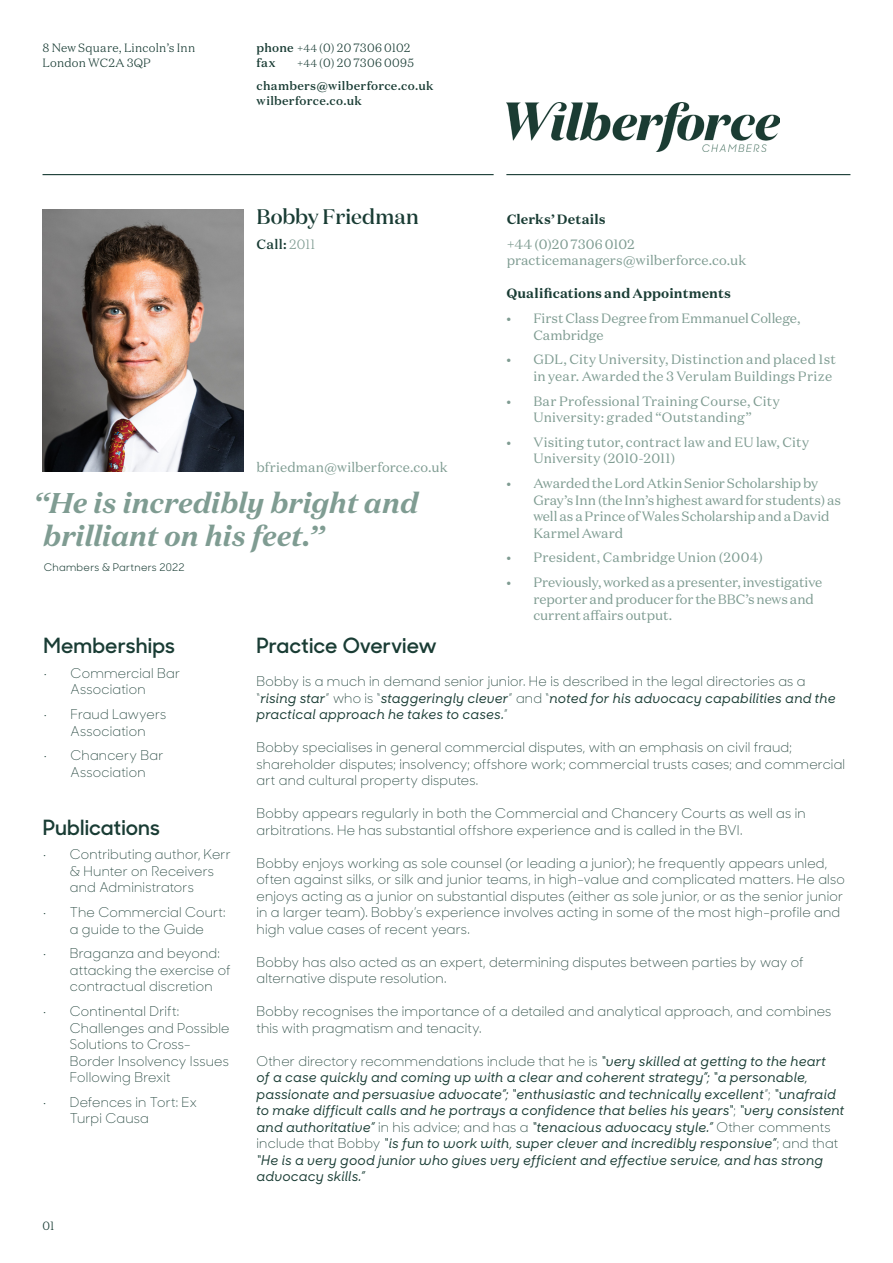
<style>
.page{position:relative;width:893px;height:1263px;background:#fff}
.page>*{position:absolute;margin:0;border:0;box-sizing:border-box;transform-origin:0 0}
.QUOTE{font:italic 700 28.5px/33px "Domaine Text";letter-spacing:-.01em;color:#7f9c92}
.t1{font:600 21px "Sharp Sans No 1";letter-spacing:.005em;color:#193c34}
.NAME{font:500 21px "Domaine Display";color:#193c34}
.BODY_BULLETS_GREEN{font:300 13.5px/16.5px "Sharp Sans No 1";letter-spacing:.015em;color:#193c34}
.BODY_BULLETS_GREEN-2{font:italic 500 13.5px/16.5px "Sharp Sans No 1";letter-spacing:.01em;color:#193c34}
.t2{font:13.5px/16.5px "Domaine Text";letter-spacing:.005em;color:#7f9c92}
.QUALS{font:700 13.5px "Domaine Text";letter-spacing:.005em;color:#193c34}
.CLERKS{font:700 13.5px "Domaine Text";letter-spacing:.005em;color:#193c34}
.t3{font:500 13.5px "Domaine Text";color:#193c34}
.t4{font:300 12px/15px "Domaine Text";letter-spacing:.02em;color:#193c34}
.t5{font:500 12px/15px "Domaine Text";letter-spacing:.025em;color:#193c34}
.QUOTE-2{font:10.5px "Sharp Sans No 1";letter-spacing:.025em;color:#193c34}
.s1{font-weight:500}
.s2{font-size:10.5px}
.s3{font-weight:300;color:#7f9c92}
.s4{font-weight:300;font-style:normal}
</style>
<div class="page">
<hr style="left:506px;top:174px;width:344px;height:1px;background:#193c34">
<hr style="left:43px;top:174px;width:451px;height:1px;background:#193c34">
<img style="left:506px;top:103px;width:273px;height:49px">
<img style="left:43px;top:209px;width:201px;height:263px">
<p class="t4" style="left:43px;top:40px;width:154px">8 New Square, Lincoln’s Inn<br>London WC2A 3QP</p>
<p class="t4" style="left:257px;top:40px;width:155px"><span class="s1">phone</span> <span class="s2">+44</span> (0) 20 7306 0102 <span class="s1">fax</span></p>
<p class="t4" style="left:297px;top:55px;width:118px"><span class="s2">+44</span> (0) 20 7306 0095</p>
<p class="t5" style="left:257px;top:79px;width:178px">chambers@wilberforce.co.uk wilberforce.co.uk</p>
<p class="NAME" style="left:256px;top:203px;width:164px">Bobby Friedman</p>
<p class="t3" style="left:256px;top:235px;width:61px">Call: <span class="s3">2011</span></p>
<p class="t2" style="left:256px;top:458px;width:193px">bfriedman@wilberforce.co.uk</p>
<p class="QUOTE" style="left:43px;top:486px;width:377px;text-indent:-9px">“He is incredibly bright and brilliant on his feet.”</p>
<p class="QUOTE-2" style="left:44px;top:559px;width:142px">Chambers &amp; Partners 2022</p>
<p class="CLERKS" style="left:507px;top:210px;width:101px">Clerks’ Details</p>
<p class="t2" style="left:507px;top:236px;width:241px">+44 (0)20 7306 0102 practicemanagers@wilberforce.co.uk</p>
<p class="QUALS" style="left:506px;top:285px;width:226px">Qualifications and Appointments</p>
<p class="t2" style="left:533px;top:310px;width:269px;text-indent:-27px">• First Class Degree from Emmanuel College,<br>Cambridge</p>
<p class="t2" style="left:506px;top:351px;width:331px;text-align:right">• GDL, City University, Distinction and placed 1st in year. Awarded the 3 Verulam Buildings Prize</p>
<p class="t2" style="left:506px;top:392px;width:275px;text-align:center">• Bar Professional Training Course, City<br>University: graded “Outstanding”</p>
<p class="t2" style="left:533px;top:434px;width:277px;text-indent:-27px">• Visiting tutor, contract law and EU law, City<br>University (2010-2011)</p>
<p class="t2" style="left:533px;top:475px;width:309px;text-indent:-27px">• Awarded the Lord Atkin Senior Scholarship by Gray’s Inn (the Inn’s highest award for students) as well as a Prince of Wales Scholarship and a David Karmel Award</p>
<p class="t2" style="left:506px;top:549px;width:258px">• President, Cambridge Union (2004)</p>
<p class="t2" style="left:533px;top:574px;width:290px;text-indent:-27px">• Previously, worked as a presenter, investigative reporter and producer for the BBC’s news and current affairs output.</p>
<p class="t1" style="left:44px;top:630px;width:133px">Memberships</p>
<p class="BODY_BULLETS_GREEN" style="left:44px;top:664px;width:138px;text-align:center">• Commercial Bar<br>Association</p>
<p class="BODY_BULLETS_GREEN" style="left:44px;top:705px;width:124px;text-align:center">• Fraud Lawyers<br>Association</p>
<p class="BODY_BULLETS_GREEN" style="left:71px;top:747px;width:94px;text-indent:-27px">• Chancery Bar<br>Association</p>
<p class="t1" style="left:43px;top:812px;width:119px">Publications</p>
<p class="BODY_BULLETS_GREEN" style="left:70px;top:846px;width:162px;text-indent:-27px">• Contributing author, Kerr &amp; Hunter on Receivers and Administrators</p>
<p class="BODY_BULLETS_GREEN" style="left:43px;top:903px;width:184px;text-align:center">• The Commercial Court: a guide to the Guide</p>
<p class="BODY_BULLETS_GREEN" style="left:70px;top:945px;width:162px;text-indent:-27px">• Braganza and beyond: attacking the exercise of contractual discretion</p>
<p class="BODY_BULLETS_GREEN" style="left:70px;top:1002px;width:161px;text-indent:-27px">• Continental Drift:<br>Challenges and Possible<br>Solutions to Cross-<br>Border Insolvency Issues<br>Following Brexit</p>
<p class="BODY_BULLETS_GREEN" style="left:70px;top:1093px;width:129px;text-indent:-27px">• Defences in Tort: Ex<br>Turpi Causa</p>
<p class="t4" style="left:43px;top:1218px;width:13px">01</p>
<p class="t1" style="left:256px;top:630px;width:182px">Practice Overview</p>
<p class="BODY_BULLETS_GREEN-2" style="left:256px;top:673px;width:581px"><span class="s4">Bobby is a much in demand senior junior. He is described in the legal directories as a “</span>rising star<span class="s4">” who is “</span>staggeringly clever<span class="s4">” and “</span>noted for his advocacy capabilities and the practical approach he takes to cases.<span class="s4">”</span></p>
<p class="BODY_BULLETS_GREEN" style="left:256px;top:738px;width:590px">Bobby specialises in general commercial disputes, with an emphasis on civil fraud; shareholder disputes; insolvency; offshore work; commercial trusts cases; and commercial art and cultural property disputes.</p>
<p class="BODY_BULLETS_GREEN" style="left:256px;top:804px;width:551px">Bobby appears regularly in both the Commercial and Chancery Courts as well as in arbitrations. He has substantial offshore experience and is called in the BVI.</p>
<p class="BODY_BULLETS_GREEN" style="left:256px;top:854px;width:590px">Bobby enjoys working as sole counsel (or leading a junior); he frequently appears unled, often against silks, or silk and junior teams, in high-value and complicated matters. He also enjoys acting as a junior on substantial disputes (either as sole junior, or as the senior junior in a larger team). Bobby’s experience involves acting in some of the most high-profile and high value cases of recent years.</p>
<p class="BODY_BULLETS_GREEN" style="left:256px;top:953px;width:549px">Bobby has also acted as an expert, determining disputes between parties by way of alternative dispute resolution.</p>
<p class="BODY_BULLETS_GREEN" style="left:256px;top:1002px;width:576px">Bobby recognises the importance of a detailed and analytical approach, and combines this with pragmatism and tenacity.</p>
<p class="BODY_BULLETS_GREEN-2" style="left:256px;top:1053px;width:589px"><span class="s4">Other directory recommendations include that he is</span> “very skilled at getting to the heart<br>of a case quickly and coming up with a clear and coherent strategy”; “a personable, passionate and persuasive advocate”; “enthusiastic and technically excellent<span class="s4">”;</span> “unafraid to make difficult calls and he portrays a confidence that belies his years“<span class="s4">;</span> “very consistent and authoritative” <span class="s4">in his advice; and has a</span> “tenacious advocacy style.” <span class="s4">Other comments include that Bobby</span> “is fun to work with, super clever and incredibly responsive”<span class="s4">; and that </span>“He is a very good junior who gives very efficient and effective service, and has strong advocacy skills.”</p>
</div>
